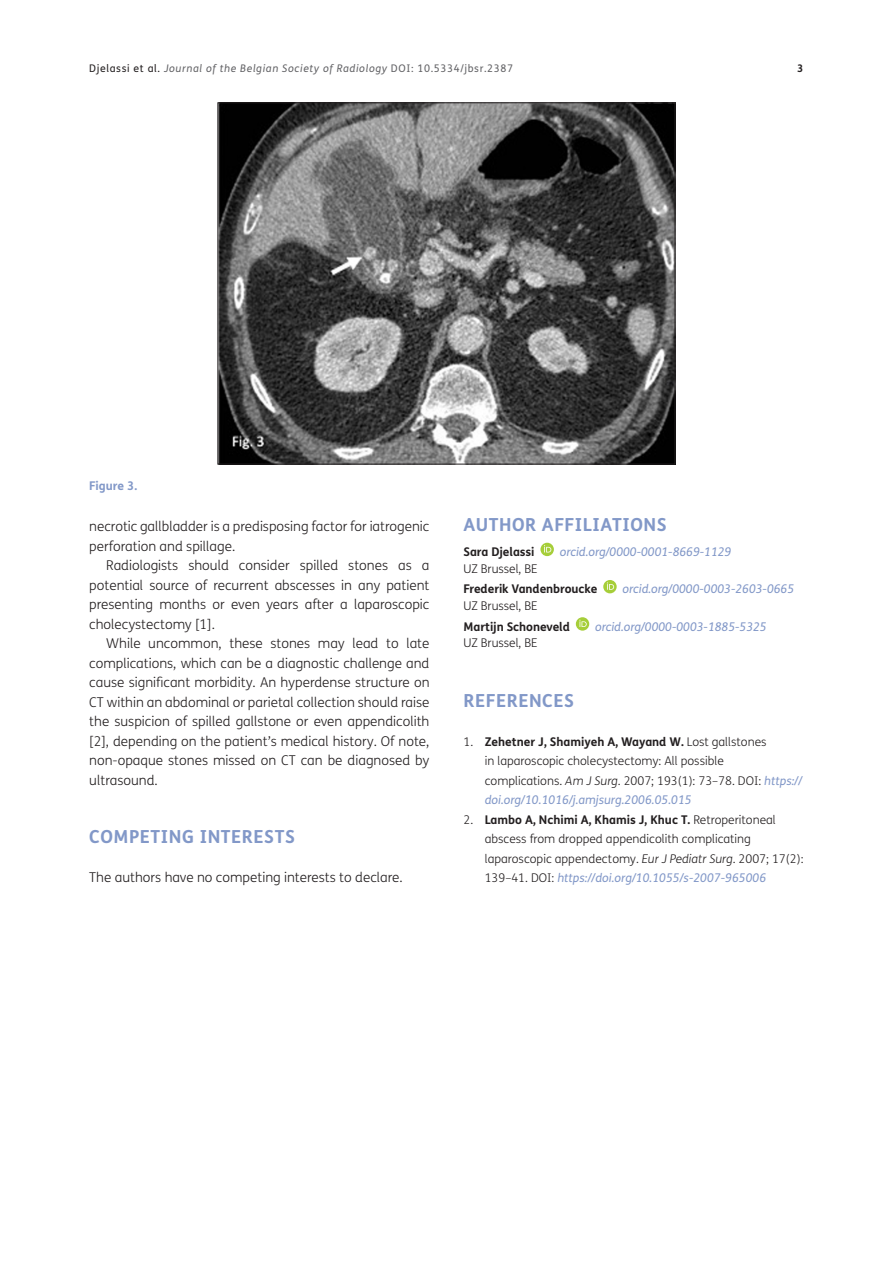
<style>
.page{position:relative;width:893px;height:1263px;background:#fff}
.page>*{position:absolute;margin:0;border:0;box-sizing:border-box;transform-origin:0 0}
.t1{font:700 18px "FS Me";letter-spacing:.03em;color:#8298c8}
.Body_Copy{font:300 13.5px/19.5px "FS Me";color:#231f20;text-align:justify}
.Body_Copy_-_1st_Para{font:300 13.5px "FS Me";color:#231f20}
.References{font:300 12px/19.5px "FS Me";color:#231f20}
.Meta{font:italic 12px "FS Me";letter-spacing:-.005em;color:#8298c8}
.Meta-2{font:700 12px "FS Me";letter-spacing:-.005em;color:#231f20}
.Meta-3{font:300 12px "FS Me";letter-spacing:-.005em;color:#231f20}
.Figure_copy{font:700 12px "FS Me";color:#8298c8}
.t2{font:italic 10.5px "FS Me";letter-spacing:.06em;color:#636366}
.t3{font:700 10.5px "FS Me";color:#231f20}
.s1{font-style:normal;color:#231f20}
.s2{font-style:normal}
.s3{font-weight:700}
.s4{font-style:italic}
.s5{font-weight:400;font-style:italic;color:#8298c8}
</style>
<div class="page">
<svg style="left:540px;top:543px;width:14px;height:13px"></svg>
<svg style="left:544px;top:545px;width:7px;height:7px"></svg>
<div style="left:603px;top:580px;width:14px;height:13px;background:#a6ce39;border-radius:50%"></div>
<svg style="left:607px;top:582px;width:7px;height:8px"></svg>
<div style="left:576px;top:617px;width:13px;height:14px;background:#a6ce39;border-radius:50%"></div>
<svg style="left:579px;top:620px;width:8px;height:7px"></svg>
<img style="left:219px;top:104px;width:454px;height:358px">
<p class="t2" style="left:89px;top:62px;width:425px"><span class="s1">Djelassi et al.</span> Journal of the Belgian Society of Radiology <span class="s2">DOI: 10.5334/jbsr.2387</span></p>
<p class="t3" style="left:797px;top:61px;width:8px">3</p>
<p class="Figure_copy" style="left:89px;top:479px;width:49px">Figure 3.</p>
<p class="Body_Copy" style="left:89px;top:517px;width:342px">necrotic gallbladder is a predisposing factor for iatrogenic perforation and spillage.</p>
<p class="Body_Copy" style="left:89px;top:556px;width:342px;text-indent:17px">Radiologists should consider spilled stones as a potential source of recurrent abscesses in any patient presenting months or even years after a laparoscopic cholecystectomy [1].</p>
<p class="Body_Copy" style="left:89px;top:634px;width:342px;text-indent:17px">While uncommon, these stones may lead to late complications, which can be a diagnostic challenge and cause significant morbidity. An hyperdense structure on CT within an abdominal or parietal collection should raise the suspicion of spilled gallstone or even appendicolith [2], depending on the patient’s medical history. Of note, non-opaque stones missed on CT can be diagnosed by ultrasound.</p>
<h1 class="t1" style="left:89px;top:825px;width:207px">COMPETING INTERESTS</h1>
<p class="Body_Copy_-_1st_Para" style="left:89px;top:870px;width:315px">The authors have no competing interests to declare.</p>
<h1 class="t1" style="left:463px;top:513px;width:205px">AUTHOR AFFILIATIONS</h1>
<p class="Meta-2" style="left:463px;top:544px;width:73px">Sara Djelassi</p>
<p class="Meta" style="left:560px;top:545px;width:173px">orcid.org/0000-0001-8669-1129</p>
<p class="Meta-3" style="left:463px;top:561px;width:76px">UZ Brussel, BE</p>
<p class="Meta-2" style="left:463px;top:582px;width:135px">Frederik Vandenbroucke</p>
<p class="Meta" style="left:623px;top:582px;width:173px">orcid.org/0000-0003-2603-0665</p>
<p class="Meta-3" style="left:463px;top:599px;width:76px">UZ Brussel, BE</p>
<p class="Meta-2" style="left:463px;top:619px;width:108px">Martijn Schoneveld</p>
<p class="Meta" style="left:595px;top:619px;width:173px">orcid.org/0000-0003-1885-5325</p>
<p class="Meta-3" style="left:463px;top:636px;width:76px">UZ Brussel, BE</p>
<h1 class="t1" style="left:463px;top:689px;width:112px">REFERENCES</h1>
<p class="References" style="left:485px;top:732px;width:319px;text-indent:-21px">1. <span class="s3">Zehetner J, Shamiyeh A, Wayand W.</span> Lost gallstones<br>in laparoscopic cholecystectomy: All possible complications. <span class="s4">Am J Surg</span>. 2007; 193(1): 73–78. DOI: <span class="s5">https:// doi.org/10.1016/j.amjsurg.2006.05.015</span></p>
<p class="References" style="left:485px;top:810px;width:320px;text-indent:-21px">2. <span class="s3">Lambo A, Nchimi A, Khamis J, Khuc T.</span> Retroperitoneal abscess from dropped appendicolith complicating laparoscopic appendectomy. <span class="s4">Eur J Pediatr Surg</span>. 2007; 17(2):<br>139–41. DOI: <span class="s5">https://doi.org/10.1055/s-2007-965006</span></p>
</div>
